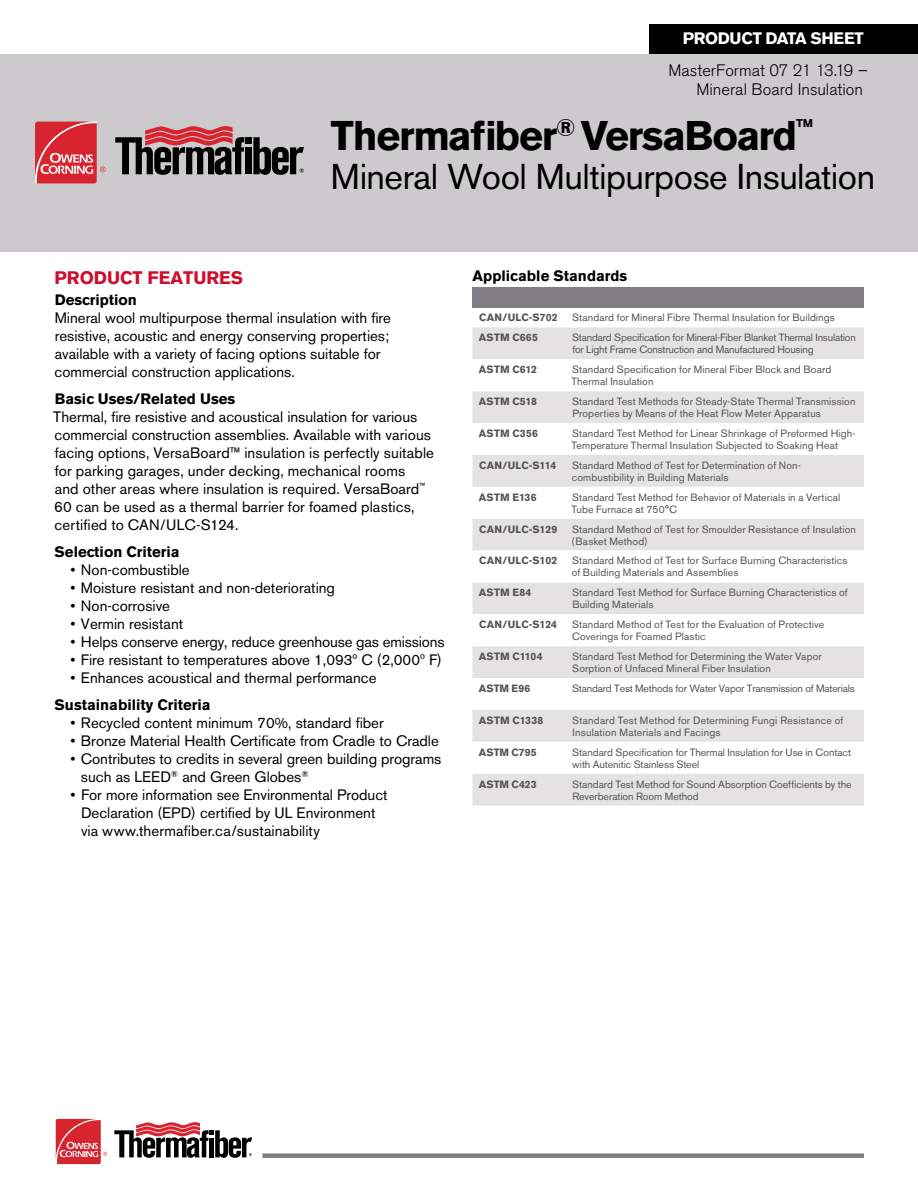
<style>
.page{position:relative;width:918px;height:1188px;background:#fff}
.page>*{position:absolute;margin:0;border:0;box-sizing:border-box;transform-origin:0 0}
.t1{font:700 41.1px "Akzidenz Grotesk BE";letter-spacing:-.03em;color:#000}
.t2{font:35.55px "Akzidenz Grotesk BE";letter-spacing:-.015em;color:#000}
.t3{font:700 18px "Akzidenz Grotesk BE";color:#ce0e2d}
.t4{font:300 16.5px/19.5px "Akzidenz Grotesk BE";color:#000;text-align:right}
.t5{font:700 16.5px "Akzidenz Grotesk BE";letter-spacing:-.02em;color:#fff}
.t6{font:15px/18px "Akzidenz Grotesk BE";color:#000}
.t7{font:700 15px "Akzidenz Grotesk BE";color:#000}
.t8{font:10.5px/12px "Akzidenz Grotesk BE";letter-spacing:.01em;color:#545455}
.t9{font:10.5px/12px "Akzidenz Grotesk BE";letter-spacing:-.02em;color:#545455}
.t10{font:700 10.5px "Akzidenz Grotesk BE";letter-spacing:.015em;color:#545455}
</style>
<div class="page">
<div style="left:650px;top:24px;width:268px;height:48px;background:#000"></div>
<div style="left:0;top:54px;width:918px;height:197px;background:#cdcacd"></div>
<svg style="left:35px;top:122px;width:71px;height:61px;background:#da565f"></svg>
<div style="left:245px;top:137px;width:7px;height:7px;background:#000"></div>
<div style="left:245px;top:147px;width:7px;height:27px;background:#000"></div>
<svg style="left:253px;top:137px;width:51px;height:38px"></svg>
<svg style="left:115px;top:126px;width:129px;height:49px"></svg>
<svg style="left:56px;top:1119px;width:51px;height:45px"></svg>
<svg style="left:114px;top:1122px;width:138px;height:36px"></svg>
<div style="left:262px;top:1153px;width:602px;height:5px;background:#817f83"></div>
<div style="left:472px;top:287px;width:392px;height:21px;background:#817f83"></div>
<div style="left:472px;top:327px;width:392px;height:479px;background:#e4e2e3"></div>
<svg style="left:472px;top:359px;width:392px;height:415px"></svg>
<h3 class="t5" style="left:683px;top:29px;width:182px">PRODUCT DATA SHEET</h3>
<h3 class="t4" style="left:668px;top:61px;width:201px">MasterFormat 07 21 13.19 –<br>Mineral Board Insulation</h3>
<h1 class="t1" style="left:331px;top:111px;width:483px">Thermafiber<sup>®</sup> VersaBoard<sup>™</sup></h1>
<h2 class="t2" style="left:331px;top:156px;width:546px">Mineral Wool Multipurpose Insulation</h2>
<h3 class="t3" style="left:55px;top:267px;width:190px">PRODUCT FEATURES</h3>
<h3 class="t7" style="left:55px;top:291px;width:84px">Description</h3>
<h3 class="t6" style="left:55px;top:308px;width:338px">Mineral wool multipurpose thermal insulation with fire resistive, acoustic and energy conserving properties; available with a variety of facing options suitable for commercial construction applications.</h3>
<h3 class="t7" style="left:55px;top:390px;width:182px">Basic Uses/Related Uses</h3>
<p class="t6" style="left:53px;top:407px;width:382px">Thermal, fire resistive and acoustical insulation for various commercial construction assemblies. Available with various facing options, VersaBoard™ insulation is perfectly suitable for parking garages, under decking, mechanical rooms<br>and other areas where insulation is required. VersaBoard<sup>™ </sup>60 can be used as a thermal barrier for foamed plastics, certified to CAN/ULC-S124.</p>
<h3 class="t7" style="left:55px;top:543px;width:127px">Selection Criteria</h3>
<h3 class="t6" style="left:70px;top:560px;width:121px">• Non-combustible</h3>
<h3 class="t6" style="left:70px;top:578px;width:266px">• Moisture resistant and non-deteriorating</h3>
<h3 class="t6" style="left:70px;top:596px;width:101px">• Non-corrosive</h3>
<h3 class="t6" style="left:70px;top:614px;width:114px">• Vermin resistant</h3>
<h3 class="t6" style="left:70px;top:632px;width:376px">• Helps conserve energy, reduce greenhouse gas emissions</h3>
<h3 class="t6" style="left:70px;top:650px;width:373px">• Fire resistant to temperatures above 1,093º C (2,000º F)</h3>
<h3 class="t6" style="left:70px;top:668px;width:308px">• Enhances acoustical and thermal performance</h3>
<h3 class="t7" style="left:55px;top:696px;width:157px">Sustainability Criteria</h3>
<h3 class="t6" style="left:70px;top:713px;width:315px">• Recycled content minimum 70%, standard fiber</h3>
<h3 class="t6" style="left:70px;top:731px;width:370px">• Bronze Material Health Certificate from Cradle to Cradle</h3>
<h3 class="t6" style="left:81px;top:749px;width:362px;text-indent:-11px">• Contributes to credits in several green building programs such as LEED<sup>®</sup> and Green Globes<sup>®</sup></h3>
<h3 class="t6" style="left:81px;top:785px;width:308px;text-indent:-10px">• For more information see Environmental Product<br>Declaration (EPD) certified by UL Environment via www.thermafiber.ca/sustainability</h3>
<h3 class="t7" style="left:472px;top:267px;width:157px">Applicable Standards</h3>
<p class="t10" style="left:479px;top:312px;width:80px">CAN/ULC-S702</p>
<p class="t8" style="left:572px;top:312px;width:264px">Standard for Mineral Fibre Thermal Insulation for Buildings</p>
<p class="t10" style="left:479px;top:332px;width:61px">ASTM C665</p>
<p class="t9" style="left:572px;top:332px;width:285px">Standard Specification for Mineral-Fiber Blanket Thermal Insulation for Light Frame Construction and Manufactured Housing</p>
<p class="t10" style="left:479px;top:363px;width:60px">ASTM C612</p>
<p class="t8" style="left:571px;top:364px;width:262px">Standard Specification for Mineral Fiber Block and Board<br>Thermal Insulation</p>
<p class="t10" style="left:479px;top:395px;width:60px">ASTM C518</p>
<p class="t8" style="left:572px;top:395px;width:285px">Standard Test Methods for Steady-State Thermal Transmission<br>Properties by Means of the Heat Flow Meter Apparatus</p>
<p class="t10" style="left:479px;top:427px;width:61px">ASTM C356</p>
<p class="t8" style="left:571px;top:427px;width:286px">Standard Test Method for Linear Shrinkage of Preformed High-<br>Temperature Thermal Insulation Subjected to Soaking Heat</p>
<p class="t10" style="left:479px;top:459px;width:79px">CAN/ULC-S114</p>
<p class="t8" style="left:572px;top:459px;width:231px">Standard Method of Test for Determination of Non&shy;combustibility in Building Materials</p>
<p class="t10" style="left:479px;top:491px;width:59px">ASTM E136</p>
<p class="t8" style="left:571px;top:491px;width:270px">Standard Test Method for Behavior of Materials in a Vertical<br>Tube Furnace at 750°C</p>
<p class="t10" style="left:479px;top:523px;width:80px">CAN/ULC-S129</p>
<p class="t8" style="left:572px;top:523px;width:286px">Standard Method of Test for Smoulder Resistance of Insulation (Basket Method)</p>
<p class="t10" style="left:479px;top:555px;width:80px">CAN/ULC-S102</p>
<p class="t8" style="left:572px;top:555px;width:277px">Standard Method of Test for Surface Burning Characteristics of Building Materials and Assemblies</p>
<p class="t10" style="left:479px;top:587px;width:54px">ASTM E84</p>
<p class="t8" style="left:572px;top:587px;width:277px">Standard Test Method for Surface Burning Characteristics of<br>Building Materials</p>
<p class="t10" style="left:479px;top:619px;width:79px">CAN/ULC-S124</p>
<p class="t8" style="left:572px;top:619px;width:254px">Standard Method of Test for the Evaluation of Protective<br>Coverings for Foamed Plastic</p>
<p class="t10" style="left:479px;top:650px;width:65px">ASTM C1104</p>
<p class="t8" style="left:572px;top:650px;width:251px">Standard Test Method for Determining the Water Vapor<br>Sorption of Unfaced Mineral Fiber Insulation</p>
<p class="t10" style="left:479px;top:682px;width:53px">ASTM E96</p>
<p class="t9" style="left:572px;top:682px;width:284px">Standard Test Methods for Water Vapor Transmission of Materials</p>
<p class="t10" style="left:479px;top:714px;width:66px">ASTM C1338</p>
<p class="t8" style="left:572px;top:714px;width:273px">Standard Test Method for Determining Fungi Resistance of<br>Insulation Materials and Facings</p>
<p class="t10" style="left:479px;top:746px;width:59px">ASTM C795</p>
<p class="t8" style="left:572px;top:746px;width:280px">Standard Specification for Thermal Insulation for Use in Contact with Autenitic Stainless Steel</p>
<p class="t10" style="left:479px;top:778px;width:59px">ASTM C423</p>
<p class="t8" style="left:572px;top:778px;width:281px">Standard Test Method for Sound Absorption Coefficients by the<br>Reverberation Room Method</p>
</div>
